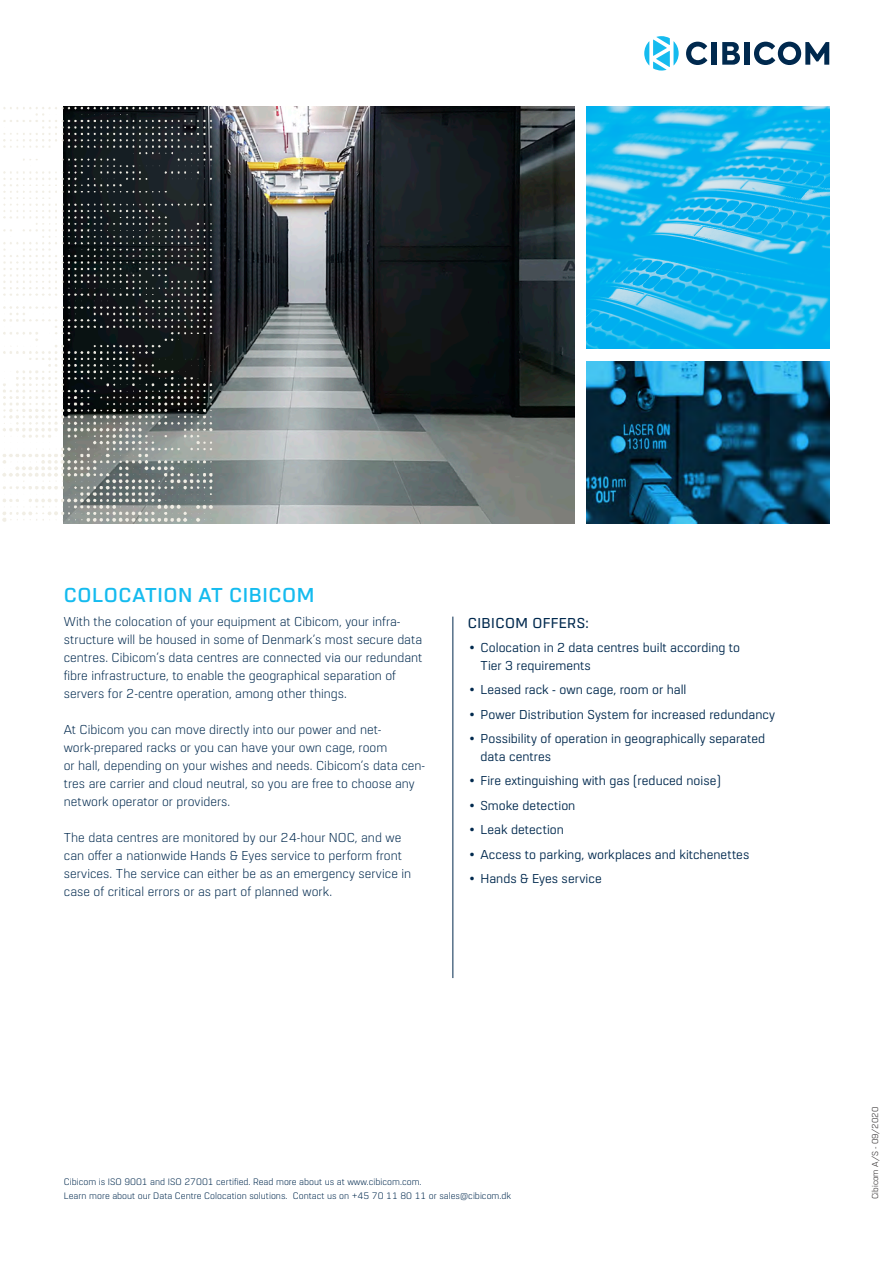
<style>
.page{position:relative;width:893px;height:1263px;background:#fff}
.page>*{position:absolute;margin:0;border:0;box-sizing:border-box;transform-origin:0 0}
.t1{font:600 21px "URW Dock";letter-spacing:.025em;color:#15bbef}
.t2{font:500 15px "URW Dock";letter-spacing:.025em;color:#00294e}
.t3{font:300 13.5px/18px "URW Dock";color:#00294e}
.t4{font:13.5px/18px "URW Dock";color:#00294e}
.t5{font:300 9.75px "URW Dock";color:#00294e}
.t6{font:300 9px "URW Dock";color:#231f20}
</style>
<div class="page">
<img style="left:587px;top:361px;width:242px;height:162px">
<img style="left:213px;top:106px;width:361px;height:417px">
<img style="left:587px;top:106px;width:242px;height:243px">
<svg style="left:754px;top:42px;width:75px;height:23px"></svg>
<div style="left:744px;top:42px;width:6px;height:23px;background:#00294e"></div>
<svg style="left:722px;top:42px;width:18px;height:23px"></svg>
<div style="left:712px;top:42px;width:5px;height:23px;background:#00294e"></div>
<svg style="left:686px;top:42px;width:21px;height:23px"></svg>
<svg style="left:644px;top:36px;width:35px;height:35px"></svg>
<hr style="left:452px;top:617px;width:1px;height:361px;background:#00294e">
<img style="left:2px;top:106px;width:211px;height:417px">
<p class="t1" style="left:64px;top:581px;width:252px">COLOCATION AT CIBICOM</p>
<p class="t3" style="left:64px;top:612px;width:360px">With the colocation of your equipment at Cibicom, your infra&shy;structure will be housed in some of Denmark’s most secure data centres. Cibicom’s data centres are connected via our redundant fibre infrastructure, to enable the geographical separation of servers for 2-centre operation, among other things.</p>
<p class="t3" style="left:64px;top:720px;width:363px">At Cibicom you can move directly into our power and net&shy;work-prepared racks or you can have your own cage, room<br>or hall, depending on your wishes and needs. Cibicom’s data cen&shy;tres are carrier and cloud neutral, so you are free to choose any network operator or providers.</p>
<p class="t3" style="left:64px;top:828px;width:349px">The data centres are monitored by our 24-hour NOC, and we can offer a nationwide Hands &amp; Eyes service to perform front services. The service can either be as an emergency service in case of critical errors or as part of planned work.</p>
<p class="t2" style="left:468px;top:612px;width:122px">CIBICOM OFFERS:</p>
<p class="t4" style="left:480px;top:638px;width:261px;text-indent:-13px">• Colocation in 2 data centres built according to<br>Tier 3 requirements</p>
<p class="t4" style="left:468px;top:680px;width:220px">• Leased rack - own cage, room or hall</p>
<p class="t4" style="left:468px;top:705px;width:309px">• Power Distribution System for increased redundancy</p>
<p class="t4" style="left:480px;top:729px;width:286px;text-indent:-13px">• Possibility of operation in geographically separated data centres</p>
<p class="t4" style="left:468px;top:771px;width:255px">• Fire extinguishing with gas (reduced noise)</p>
<p class="t4" style="left:468px;top:796px;width:109px">• Smoke detection</p>
<p class="t4" style="left:468px;top:820px;width:98px">• Leak detection</p>
<p class="t4" style="left:468px;top:844px;width:283px">• Access to parking, workplaces and kitchenettes</p>
<p class="t4" style="left:468px;top:869px;width:136px">• Hands &amp; Eyes service</p>
<p class="t5" style="left:64px;top:1175px;width:359px">Cibicom is ISO 9001 and ISO 27001 certified. Read more about us at www.cibicom.com.</p>
<p class="t5" style="left:64px;top:1189px;width:449px">Learn more about our Data Centre Colocation solutions. Contact us on +45 70 11 80 11 or sales@cibicom.dk</p>
<p class="t6" style="left:869px;top:1199px;width:94px;rotate:-90deg">Cibicom A/S - 09/2020</p>
</div>
